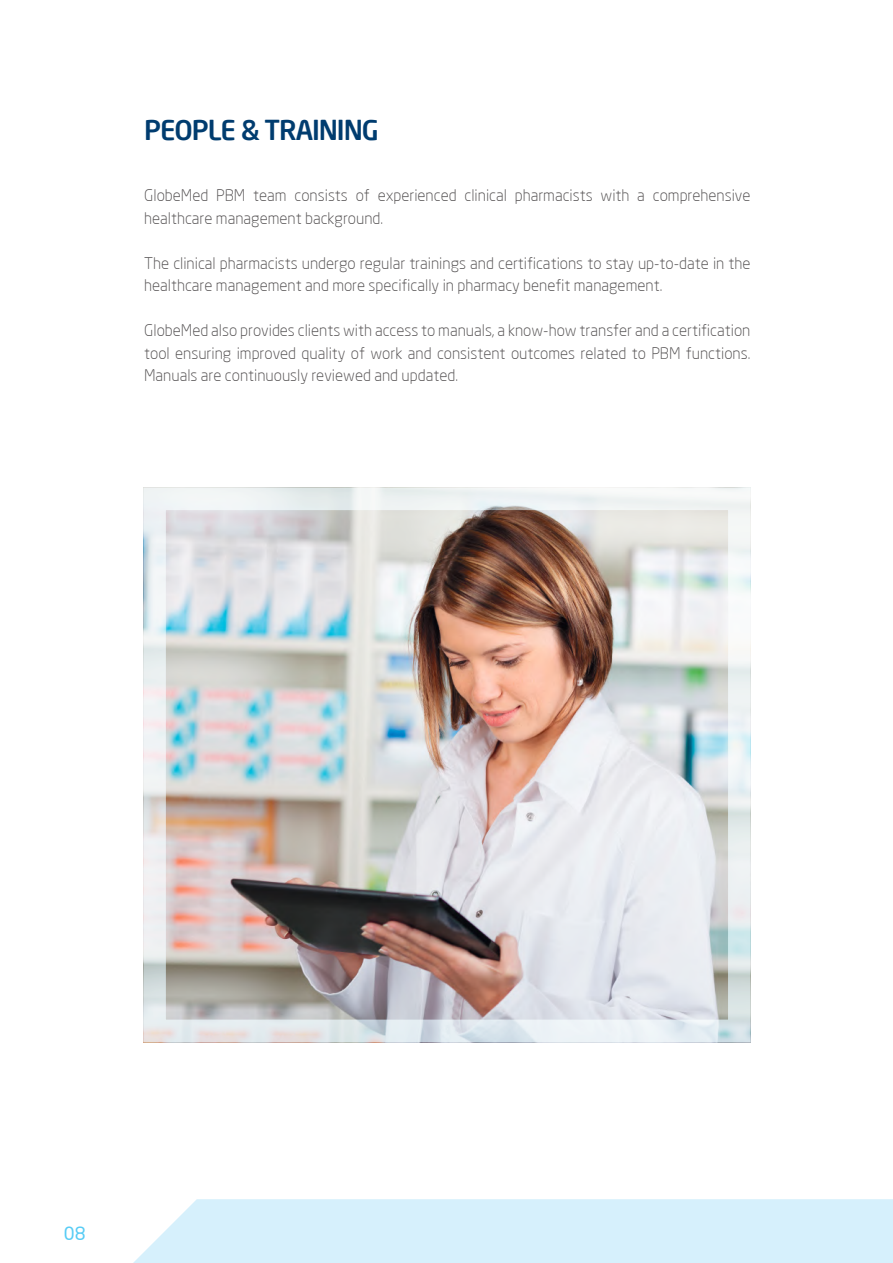
<style>
.page{position:relative;width:893px;height:1263px;background:#fff}
.page>*{position:absolute;margin:0;border:0;box-sizing:border-box;transform-origin:0 0}
.t1{font:500 27px "Neo Sans";letter-spacing:-.04em;color:#003c6f}
.t2{font:18px "Neo Sans";color:#57ccf5}
.t3{font:300 15.75px/22.5px "Neo Sans";color:#4e4b4c}
</style>
<div class="page">
<div style="left:133px;top:1199px;width:760px;height:64px;background:#d6f0fc"></div>
<img style="left:166px;top:511px;width:561px;height:508px">
<div style="left:143px;top:488px;width:607px;height:554px;border:22px solid #d6f0fc"></div>
<h1 class="t1" style="left:144px;top:113px;width:236px">PEOPLE &amp; TRAINING</h1>
<p class="t3" style="left:144px;top:184px;width:608px">GlobeMed PBM team consists of experienced clinical pharmacists with a comprehensive healthcare management background.</p>
<p class="t3" style="left:144px;top:251px;width:608px">The clinical pharmacists undergo regular trainings and certifications to stay up-to-date in the healthcare management and more specifically in pharmacy benefit management.</p>
<p class="t3" style="left:144px;top:319px;width:608px;text-align:justify">GlobeMed also provides clients with access to manuals, a know-how transfer and a certification tool ensuring improved quality of work and consistent outcomes related to PBM functions.<br>Manuals are continuously reviewed and updated.</p>
<p class="t2" style="left:64px;top:1223px;width:23px">08</p>
</div>
